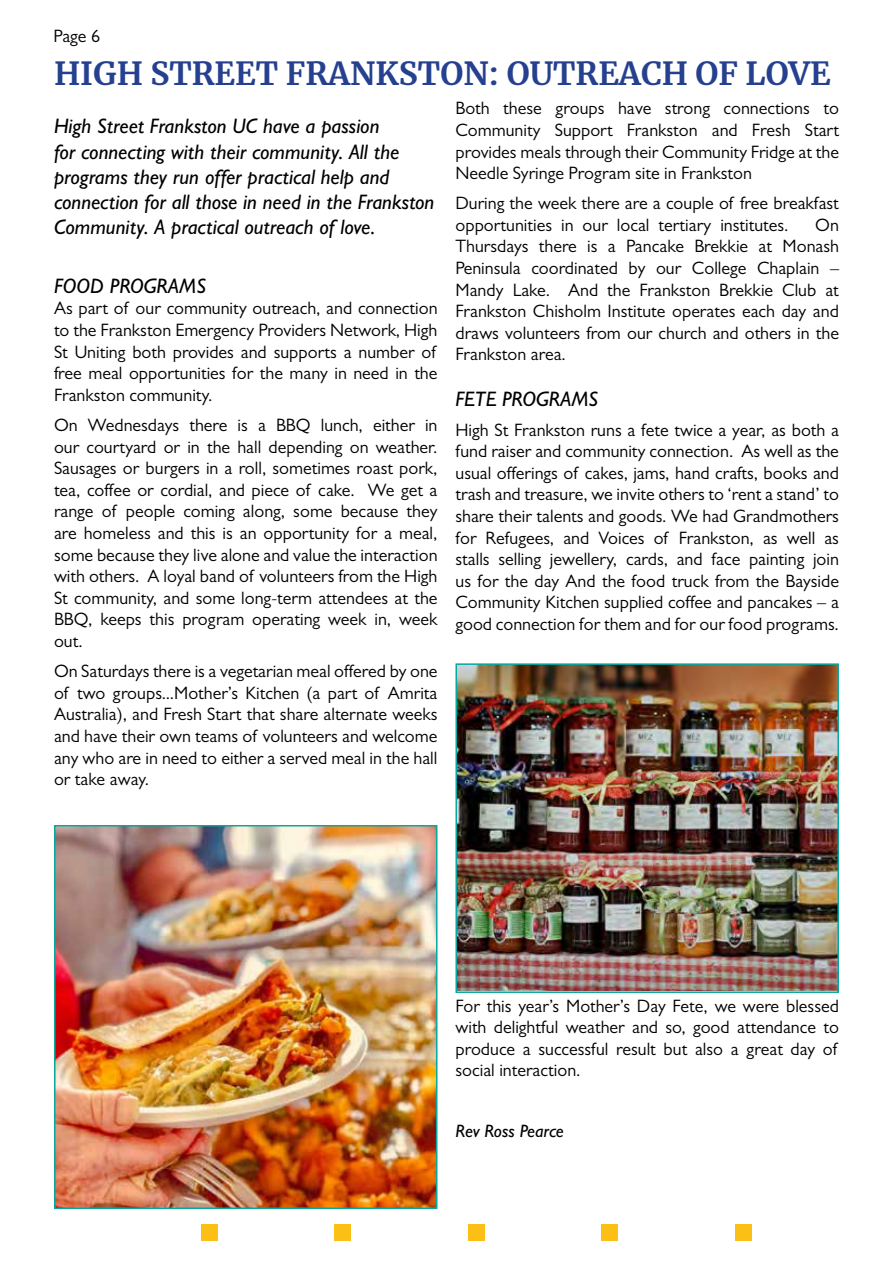
<style>
.page{position:relative;width:893px;height:1263px;background:#fff}
.page>*{position:absolute;margin:0;border:0;box-sizing:border-box;transform-origin:0 0}
.t1{font:700 31.5px "Merriweather";color:#25408f}
.t2{font:italic 500 21px/25.2px "Gill Sans";color:#000}
.t3{font:18px/21.6px "Gill Sans";color:#000;text-align:justify}
.t4{font:italic 500 18px "Gill Sans";color:#000}
</style>
<div class="page">
<div style="left:201px;top:1225px;width:16px;height:16px;background:#fbbf16"></div>
<div style="left:335px;top:1225px;width:16px;height:16px;background:#fbbf16"></div>
<div style="left:468px;top:1225px;width:16px;height:16px;background:#fbbf16"></div>
<div style="left:602px;top:1225px;width:16px;height:16px;background:#fbbf16"></div>
<div style="left:735px;top:1225px;width:17px;height:16px;background:#fbbf16"></div>
<img style="left:57px;top:828px;width:377px;height:378px">
<div style="left:54px;top:825px;width:383px;height:384px;border:2px solid #06a89f"></div>
<img style="left:458px;top:666px;width:378px;height:324px">
<div style="left:455px;top:663px;width:384px;height:330px;border:2px solid #06a89f"></div>
<p class="t3" style="left:54px;top:26px;width:48px">Page 6</p>
<h1 class="t1" style="left:54px;top:52px;width:778px">HIGH STREET FRANKSTON: OUTREACH OF LOVE</h1>
<p class="t2" style="left:54px;top:113px;width:382px">High Street Frankston UC have a passion<br>for connecting with their community. All the programs they run offer practical help and connection for all those in need in the Frankston Community. A practical outreach of love.</p>
<p class="t2" style="left:54px;top:273px;width:153px">FOOD PROGRAMS</p>
<p class="t3" style="left:54px;top:297px;width:385px">As part of our community outreach, and connection to the Frankston Emergency Providers Network, High St Uniting both provides and supports a number of free meal opportunities for the many in need in the Frankston community.</p>
<p class="t3" style="left:54px;top:414px;width:385px">On Wednesdays there is a BBQ lunch, either in our courtyard or in the hall depending on weather.<br>Sausages or burgers in a roll, sometimes roast pork, tea, coffee or cordial, and piece of cake. We get a range of people coming along, some because they are homeless and this is an opportunity for a meal, some because they live alone and value the interaction with others. A loyal band of volunteers from the High St community, and some long-term attendees at the BBQ, keeps this program operating week in, week out.</p>
<p class="t3" style="left:54px;top:660px;width:385px">On Saturdays there is a vegetarian meal offered by one of two groups...Mother’s Kitchen (a part of Amrita Australia), and Fresh Start that share alternate weeks and have their own teams of volunteers and welcome any who are in need to either a served meal in the hall or take away.</p>
<p class="t3" style="left:455px;top:97px;width:385px">Both these groups have strong connections to Community Support Frankston and Fresh Start provides meals through their Community Fridge at the Needle Syringe Program site in Frankston</p>
<p class="t3" style="left:455px;top:192px;width:385px">During the week there are a couple of free breakfast opportunities in our local tertiary institutes.</p>
<p class="t3" style="left:455px;top:214px;width:385px;text-indent:360px">On Thursdays there is a Pancake Brekkie at Monash Peninsula coordinated by our College Chaplain – Mandy Lake. And the Frankston Brekkie Club at Frankston Chisholm Institute operates each day and draws volunteers from our church and others in the Frankston area.</p>
<p class="t2" style="left:455px;top:386px;width:144px">FETE PROGRAMS</p>
<p class="t3" style="left:455px;top:419px;width:385px">High St Frankston runs a fete twice a year, as both a fund raiser and community connection. As well as the usual offerings of cakes, jams, hand crafts, books and trash and treasure, we invite others to ‘rent a stand’ to share their talents and goods. We had Grandmothers for Refugees, and Voices of Frankston, as well as stalls selling jewellery, cards, and face painting join us for the day And the food truck from the Bayside Community Kitchen supplied coffee and pancakes – a good connection for them and for our food programs.</p>
<p class="t3" style="left:455px;top:995px;width:385px">For this year’s Mother’s Day Fete, we were blessed with delightful weather and so, good attendance to produce a successful result but also a great day of social interaction.</p>
<p class="t4" style="left:455px;top:1120px;width:110px">Rev Ross Pearce</p>
</div>
